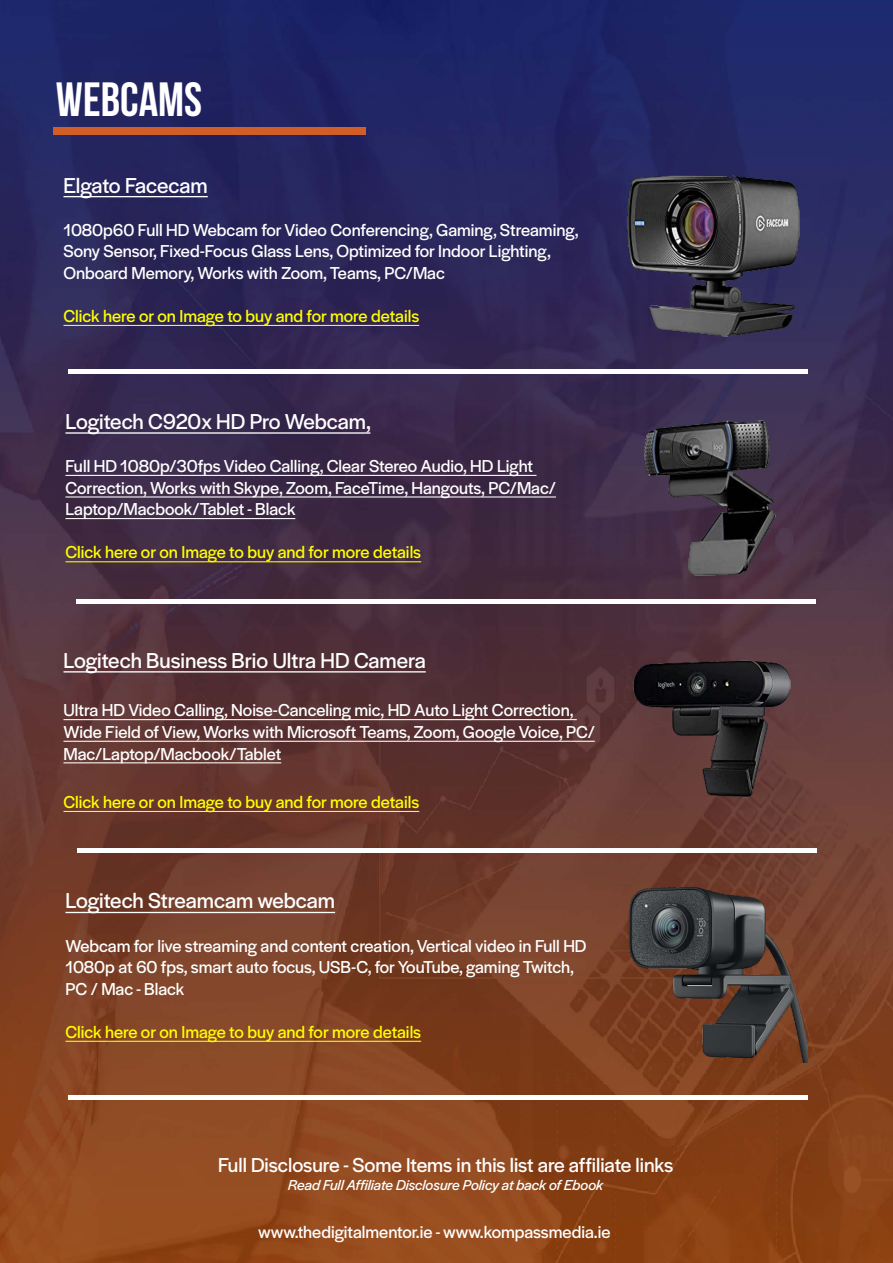
<style>
.page{position:relative;width:893px;height:1263px;background:#fff}
.page>*{position:absolute;margin:0;border:0;box-sizing:border-box;transform-origin:0 0}
.t1{font:48px "Bebas Neue";color:#fff}
.t2{font:22.5px "Halyard Display";color:#fff}
.t3{font:21px "Halyard Display";color:#fff}
.t4{font:18px/21.6px "Halyard Display";color:#fff}
.t5{font:18px "Halyard Display";color:#ff0}
.t6{font:italic 15px "Halyard Display";color:#fff}
</style>
<div class="page">
<img style="left:0;top:0;width:893px;height:1263px">
<img style="left:608px;top:164px;width:218px;height:178px">
<div style="left:53px;top:128px;width:312px;height:7px;background:#d15d27"></div>
<hr style="left:63px;top:196px;width:145px;height:1px;background:#fff">
<hr style="left:63px;top:325px;width:356px;height:1px;background:#ff0">
<hr style="left:69px;top:369px;width:739px;height:4px;background:#fff">
<img style="left:607px;top:405px;width:219px;height:178px">
<hr style="left:65px;top:432px;width:305px;height:2px;background:#fff">
<hr style="left:65px;top:475px;width:471px;height:1px;background:#fff">
<hr style="left:65px;top:496px;width:491px;height:1px;background:#fff">
<hr style="left:65px;top:518px;width:230px;height:1px;background:#fff">
<hr style="left:65px;top:561px;width:356px;height:1px;background:#ff0">
<img style="left:623px;top:647px;width:186px;height:158px">
<hr style="left:63px;top:671px;width:363px;height:1px;background:#fff">
<hr style="left:63px;top:719px;width:514px;height:1px;background:#fff">
<hr style="left:63px;top:741px;width:532px;height:1px;background:#fff">
<hr style="left:63px;top:762px;width:218px;height:1px;background:#fff">
<hr style="left:63px;top:811px;width:356px;height:1px;background:#ff0">
<img style="left:623px;top:884px;width:185px;height:179px">
<hr style="left:65px;top:912px;width:270px;height:1px;background:#fff">
<hr style="left:65px;top:1041px;width:356px;height:1px;background:#ff0">
<hr style="left:76px;top:599px;width:739px;height:4px;background:#fff">
<hr style="left:77px;top:848px;width:739px;height:4px;background:#fff">
<hr style="left:69px;top:1096px;width:739px;height:4px;background:#fff">
<h1 class="t1" style="left:56px;top:73px;width:148px">WEBCAMS</h1>
<p class="t2" style="left:63px;top:169px;width:146px">Elgato Facecam</p>
<p class="t4" style="left:63px;top:218px;width:517px">1080p60 Full HD Webcam for Video Conferencing, Gaming, Streaming,<br>Sony Sensor, Fixed-Focus Glass Lens, Optimized for Indoor Lighting,<br>Onboard Memory, Works with Zoom, Teams, PC/Mac</p>
<p class="t5" style="left:63px;top:303px;width:357px">Click here or on Image to buy and for more details</p>
<p class="t2" style="left:65px;top:405px;width:307px">Logitech C920x HD Pro Webcam,</p>
<p class="t4" style="left:65px;top:454px;width:492px">Full HD 1080p/30fps Video Calling, Clear Stereo Audio, HD Light<br>Correction, Works with Skype, Zoom, FaceTime, Hangouts, PC/Mac/<br>Laptop/Macbook/Tablet - Black</p>
<p class="t5" style="left:65px;top:540px;width:357px">Click here or on Image to buy and for more details</p>
<p class="t2" style="left:63px;top:644px;width:364px">Logitech Business Brio Ultra HD Camera</p>
<p class="t4" style="left:63px;top:698px;width:533px">Ultra HD Video Calling, Noise-Canceling mic, HD Auto Light Correction,<br>Wide Field of View, Works with Microsoft Teams, Zoom, Google Voice, PC/<br>Mac/Laptop/Macbook/Tablet</p>
<p class="t5" style="left:63px;top:789px;width:357px">Click here or on Image to buy and for more details</p>
<p class="t2" style="left:65px;top:885px;width:271px">Logitech Streamcam webcam</p>
<p class="t4" style="left:65px;top:934px;width:523px">Webcam for live streaming and content creation, Vertical video in Full HD<br>1080p at 60 fps, smart auto focus, USB-C, for YouTube, gaming Twitch,<br>PC / Mac - Black</p>
<p class="t5" style="left:65px;top:1019px;width:357px">Click here or on Image to buy and for more details</p>
<p class="t3" style="left:218px;top:1150px;width:457px">Full Disclosure - Some Items in this list are affiliate links</p>
<p class="t6" style="left:288px;top:1175px;width:317px">Read Full Affiliate Disclosure Policy at back of Ebook</p>
<p class="t4" style="left:258px;top:1220px;width:354px">www.thedigitalmentor.ie - www.kompassmedia.ie</p>
</div>
